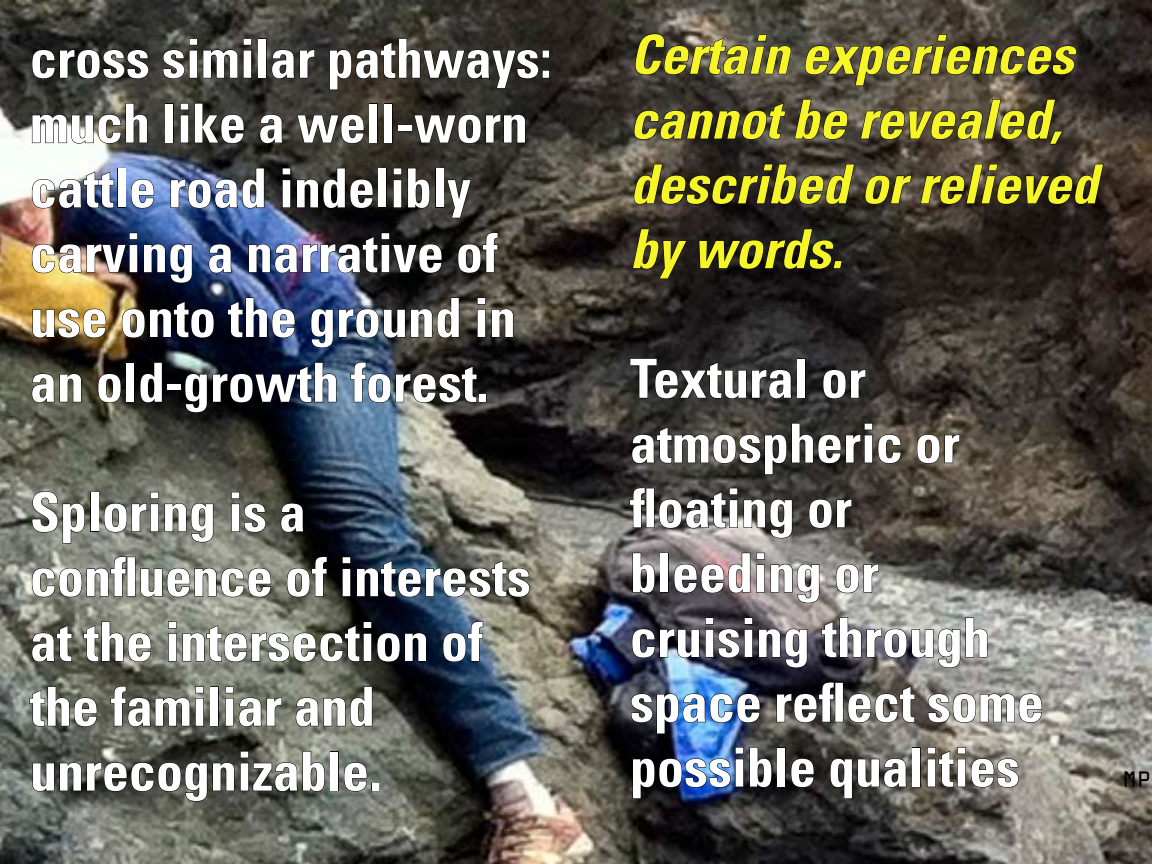
<style>
.page{position:relative;width:1152px;height:864px;background:#fff}
.page>*{position:absolute;margin:0;border:0;box-sizing:border-box;transform-origin:0 0}
.t1{font:700 condensed 54px/64.8px "Univers";color:#fff}
.t2{font:italic 700 condensed 54px/64.8px "Univers";color:#f5f528}
.t3{font:20px "OCRA Std";color:#000}
</style>
<div class="page">
<img style="left:0;top:0;width:1152px;height:864px">
<svg style="left:31px;top:49px;width:118px;height:30px"></svg>
<svg style="left:162px;top:38px;width:90px;height:41px"></svg>
<div style="left:258px;top:38px;width:9px;height:40px;border:1px solid #000"></div>
<svg style="left:271px;top:49px;width:44px;height:30px"></svg>
<svg style="left:329px;top:38px;width:221px;height:53px"></svg>
<svg style="left:31px;top:103px;width:117px;height:41px"></svg>
<div style="left:165px;top:103px;width:9px;height:40px;border:1px solid #000"></div>
<svg style="left:180px;top:103px;width:65px;height:41px"></svg>
<svg style="left:259px;top:114px;width:24px;height:30px"></svg>
<svg style="left:296px;top:114px;width:69px;height:30px"></svg>
<div style="left:369px;top:103px;width:9px;height:40px;border:1px solid #000"></div>
<div style="left:384px;top:103px;width:9px;height:40px;border:1px solid #000"></div>
<div style="left:398px;top:125px;width:14px;height:6px;border:1px solid #000"></div>
<svg style="left:413px;top:114px;width:113px;height:30px"></svg>
<img style="left:31px;top:171px;width:84px;height:38px">
<div style="left:117px;top:168px;width:9px;height:40px;border:1px solid #000"></div>
<svg style="left:130px;top:179px;width:25px;height:30px"></svg>
<img style="left:170px;top:167px;width:95px;height:42px">
<svg style="left:282px;top:167px;width:92px;height:42px"></svg>
<div style="left:378px;top:168px;width:9px;height:40px;border:1px solid #000"></div>
<svg style="left:393px;top:167px;width:38px;height:42px"></svg>
<div style="left:435px;top:168px;width:9px;height:40px;border:1px solid #000"></div>
<svg style="left:446px;top:179px;width:26px;height:40px"></svg>
<img style="left:31px;top:232px;width:162px;height:52px">
<svg style="left:208px;top:243px;width:24px;height:31px"></svg>
<img style="left:248px;top:232px;width:195px;height:42px">
<svg style="left:457px;top:232px;width:42px;height:42px"></svg>
<svg style="left:32px;top:308px;width:75px;height:31px"></svg>
<svg style="left:121px;top:300px;width:94px;height:39px"></svg>
<svg style="left:227px;top:297px;width:69px;height:42px"></svg>
<img style="left:310px;top:297px;width:150px;height:51px">
<svg style="left:477px;top:297px;width:37px;height:41px"></svg>
<svg style="left:31px;top:373px;width:51px;height:30px"></svg>
<svg style="left:97px;top:373px;width:25px;height:30px"></svg>
<div style="left:126px;top:362px;width:9px;height:40px;border:1px solid #000"></div>
<svg style="left:139px;top:362px;width:24px;height:41px"></svg>
<div style="left:167px;top:384px;width:14px;height:6px;border:1px solid #000"></div>
<svg style="left:184px;top:362px;width:153px;height:51px"></svg>
<svg style="left:350px;top:362px;width:128px;height:41px"></svg>
<div style="left:479px;top:394px;width:8px;height:8px;border:1px solid #000"></div>
<svg style="left:31px;top:491px;width:55px;height:53px"></svg>
<div style="left:90px;top:492px;width:9px;height:40px;border:1px solid #000"></div>
<svg style="left:103px;top:491px;width:111px;height:52px"></svg>
<svg style="left:231px;top:491px;width:35px;height:42px"></svg>
<svg style="left:280px;top:503px;width:24px;height:30px"></svg>
<svg style="left:31px;top:556px;width:241px;height:42px"></svg>
<svg style="left:286px;top:556px;width:42px;height:42px"></svg>
<img style="left:342px;top:556px;width:188px;height:42px">
<svg style="left:31px;top:624px;width:42px;height:39px"></svg>
<svg style="left:83px;top:621px;width:69px;height:42px"></svg>
<svg style="left:168px;top:621px;width:259px;height:42px"></svg>
<svg style="left:442px;top:621px;width:42px;height:42px"></svg>
<svg style="left:29px;top:686px;width:69px;height:41px"></svg>
<svg style="left:110px;top:686px;width:94px;height:41px"></svg>
<div style="left:210px;top:686px;width:9px;height:40px;border:1px solid #000"></div>
<svg style="left:225px;top:686px;width:57px;height:41px"></svg>
<svg style="left:295px;top:686px;width:78px;height:41px"></svg>
<svg style="left:32px;top:751px;width:294px;height:51px"></svg>
<div style="left:330px;top:751px;width:9px;height:40px;border:1px solid #000"></div>
<svg style="left:343px;top:762px;width:25px;height:30px"></svg>
<div style="left:371px;top:783px;width:8px;height:8px;border:1px solid #000"></div>
<svg style="left:633px;top:33px;width:160px;height:42px"></svg>
<svg style="left:803px;top:34px;width:275px;height:53px"></svg>
<svg style="left:632px;top:102px;width:155px;height:38px"></svg>
<svg style="left:794px;top:99px;width:55px;height:41px"></svg>
<svg style="left:860px;top:98px;width:204px;height:47px"></svg>
<svg style="left:632px;top:163px;width:223px;height:42px"></svg>
<svg style="left:863px;top:175px;width:50px;height:30px"></svg>
<svg style="left:920px;top:163px;width:184px;height:42px"></svg>
<svg style="left:632px;top:228px;width:56px;height:52px"></svg>
<svg style="left:698px;top:228px;width:145px;height:42px"></svg>
<svg style="left:629px;top:358px;width:163px;height:41px"></svg>
<div style="left:797px;top:358px;width:9px;height:40px;border:1px solid #000"></div>
<svg style="left:822px;top:369px;width:44px;height:30px"></svg>
<svg style="left:631px;top:423px;width:271px;height:52px"></svg>
<svg style="left:916px;top:434px;width:44px;height:30px"></svg>
<svg style="left:629px;top:487px;width:164px;height:52px"></svg>
<svg style="left:808px;top:499px;width:44px;height:30px"></svg>
<svg style="left:632px;top:552px;width:24px;height:42px"></svg>
<div style="left:660px;top:553px;width:9px;height:40px;border:1px solid #000"></div>
<svg style="left:673px;top:552px;width:147px;height:52px"></svg>
<svg style="left:835px;top:563px;width:44px;height:31px"></svg>
<svg style="left:631px;top:617px;width:177px;height:51px"></svg>
<svg style="left:821px;top:617px;width:167px;height:51px"></svg>
<img style="left:631px;top:693px;width:130px;height:42px">
<svg style="left:776px;top:682px;width:140px;height:41px"></svg>
<svg style="left:927px;top:693px;width:116px;height:30px"></svg>
<img style="left:632px;top:747px;width:141px;height:52px">
<div style="left:777px;top:747px;width:9px;height:40px;border:1px solid #000"></div>
<svg style="left:790px;top:758px;width:25px;height:30px"></svg>
<svg style="left:829px;top:758px;width:78px;height:41px"></svg>
<div style="left:912px;top:747px;width:9px;height:40px;border:1px solid #000"></div>
<svg style="left:927px;top:747px;width:92px;height:41px"></svg>
<p class="t1" style="left:30px;top:25px;width:523px">cross similar pathways: much like a well-worn cattle road indelibly carving a narrative of use onto the ground in an old-growth forest.</p>
<p class="t1" style="left:30px;top:479px;width:502px">Sploring is a confluence of interests at the intersection of the familiar and unrecognizable.</p>
<p class="t2" style="left:630px;top:21px;width:469px">Certain experiences cannot be revealed, described or relieved by words.</p>
<p class="t1" style="left:630px;top:345px;width:415px">Textural or atmospheric or floating or bleeding or cruising through space reflect some possible qualities</p>
<p class="t3" style="left:1123px;top:771px;width:30px">MP</p>
</div>
